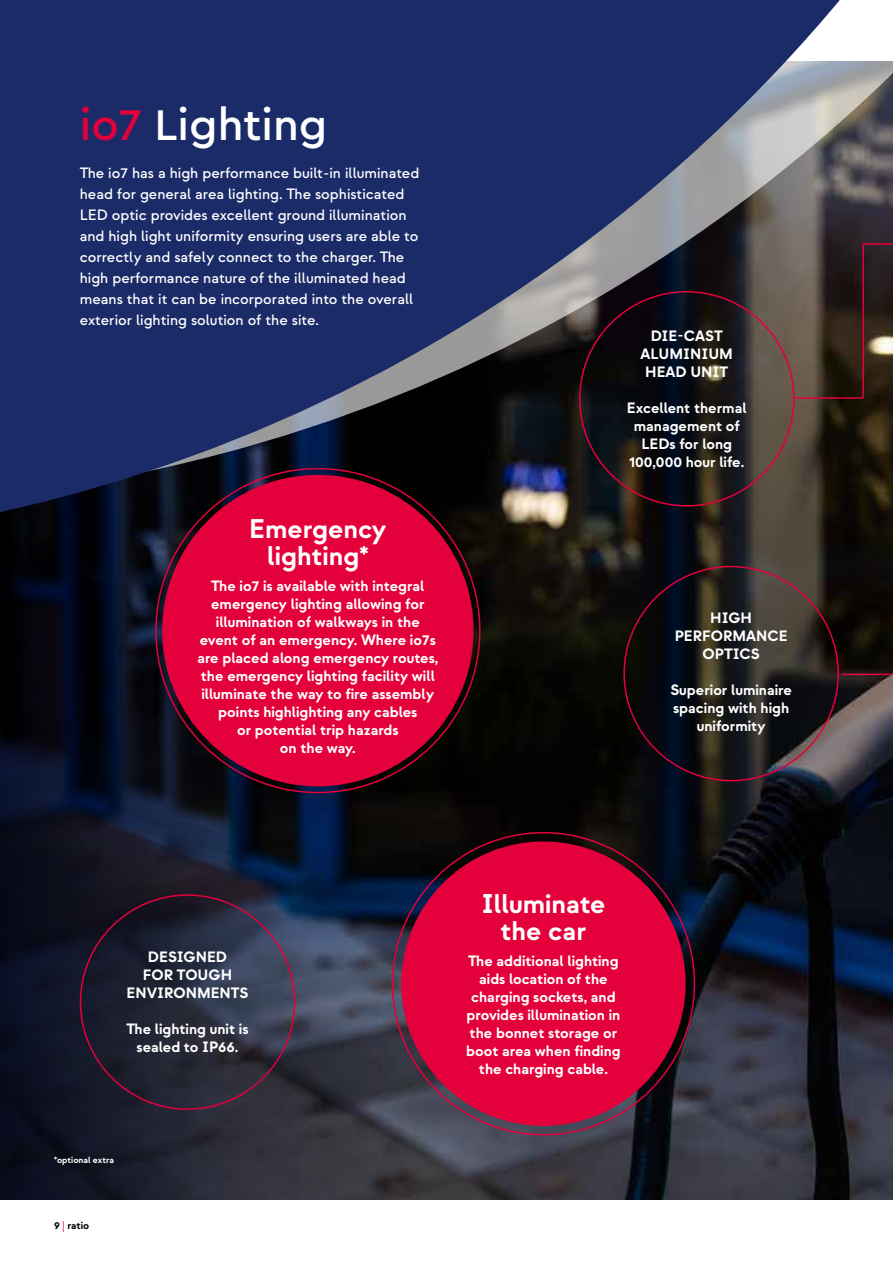
<style>
.page{position:relative;width:893px;height:1263px;background:#fff}
.page>*{position:absolute;margin:0;border:0;box-sizing:border-box;transform-origin:0 0}
.t1{font:500 45px "Cera Pro";color:#fff}
.t2{font:700 27px/27px "Strawford";color:#fff;text-align:center}
.t3{font:700 15px/18px "Strawford";color:#fff;text-align:center}
.t4{font:500 15px/21px "Strawford";color:#fff}
.t5{font:700 10.5px "Strawford";color:#000}
.t6{font:700 9px "Strawford";color:#fff}
.s1{color:#e4003a}
.s2{font-weight:400;color:#e4003a}
</style>
<div class="page">
<img style="left:0;top:548px;width:893px;height:651px">
<svg style="left:0;top:0;width:893px;height:548px;background:#2d3454"></svg>
<div style="left:0;top:0;width:306px;height:137px;background:#1a2b68"></div>
<div style="left:401px;top:841px;width:285px;height:285px;background:#e4003a;border-radius:50%"></div>
<hr style="left:841px;top:674px;width:52px;height:1px;background:#e4003a">
<hr style="left:863px;top:243px;width:30px;height:2px;background:#e4003a">
<hr style="left:794px;top:397px;width:69px;height:2px;background:#e4003a">
<hr style="left:862px;top:243px;width:2px;height:155px;background:#e4003a">
<div style="left:162px;top:475px;width:312px;height:311px;background:#e4003a;border-radius:50%"></div>
<h1 class="t1" style="left:80px;top:95px;width:249px"><span class="s1">io7</span> Lighting</h1>
<p class="t4" style="left:80px;top:163px;width:341px">The io7 has a high performance built-in illuminated head for general area lighting. The sophisticated LED optic provides excellent ground illumination and high light uniformity ensuring users are able to correctly and safely connect to the charger. The high performance nature of the illuminated head means that it can be incorporated into the overall exterior lighting solution of the site.</p>
<h2 class="t2" style="left:249px;top:515px;width:139px">Emergency lighting*</h2>
<p class="t3" style="left:197px;top:577px;width:243px">The io7 is available with integral emergency lighting allowing for illumination of walkways in the event of an emergency. Where io7s are placed along emergency routes, the emergency lighting facility will illuminate the way to fire assembly points highlighting any cables<br>or potential trip hazards<br>on the way.</p>
<p class="t3" style="left:641px;top:327px;width:94px">DIE-CAST<br>ALUMINIUM<br>HEAD UNIT</p>
<p class="t3" style="left:627px;top:399px;width:121px">Excellent thermal management of<br>LEDs for long<br>100,000 hour life.</p>
<p class="t3" style="left:675px;top:609px;width:114px">HIGH<br>PERFORMANCE<br>OPTICS</p>
<p class="t3" style="left:670px;top:681px;width:123px">Superior luminaire spacing with high uniformity</p>
<p class="t3" style="left:127px;top:948px;width:123px">DESIGNED<br>FOR TOUGH<br>ENVIRONMENTS</p>
<p class="t3" style="left:127px;top:1020px;width:123px">The lighting unit is sealed to IP66.</p>
<p class="t6" style="left:54px;top:1155px;width:61px">*optional extra</p>
<p class="t5" style="left:54px;top:1218px;width:37px">9 <span class="s2">|</span> ratio</p>
<h2 class="t2" style="left:481px;top:890px;width:126px">Illuminate the car</h2>
<p class="t3" style="left:466px;top:952px;width:156px">The additional lighting aids location of the charging sockets, and provides illumination in the bonnet storage or boot area when finding the charging cable.</p>
</div>
